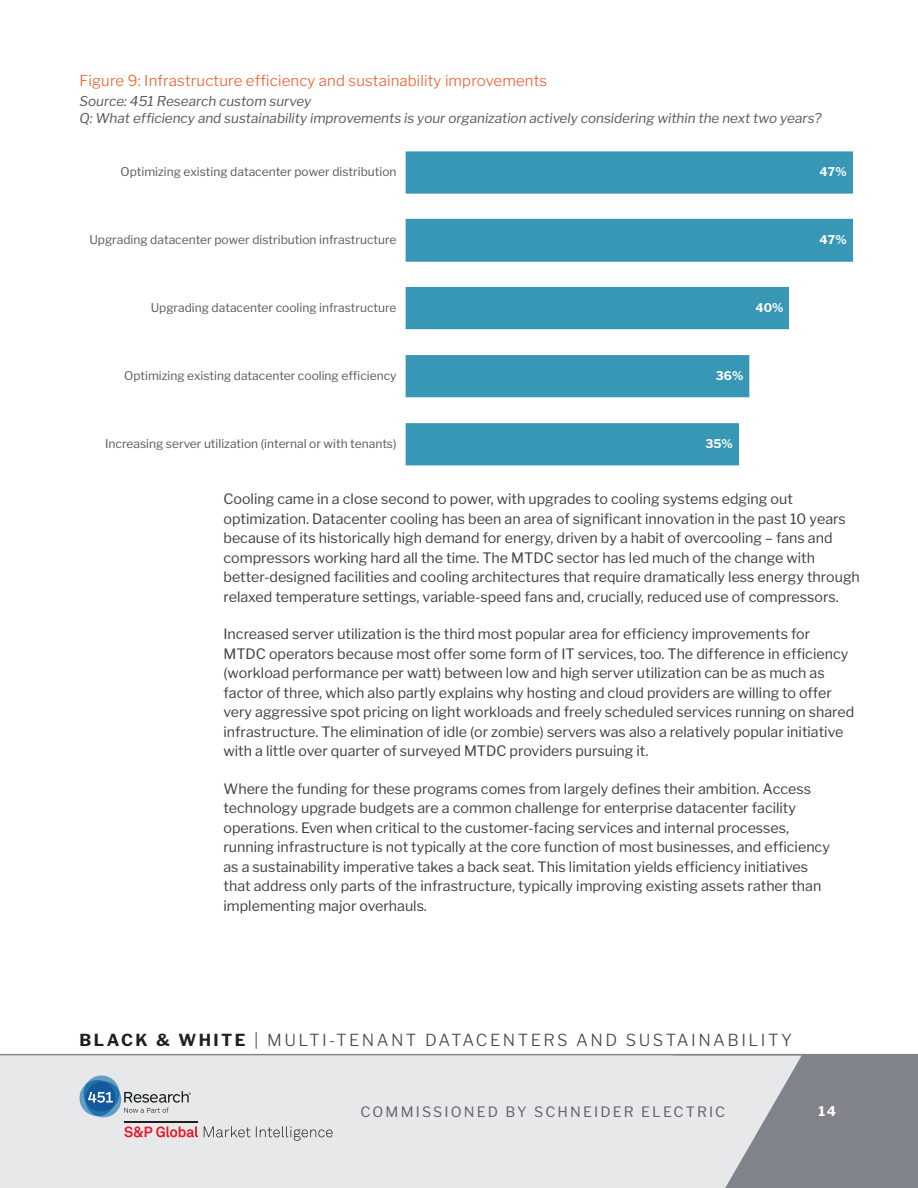
<style>
.page{position:relative;width:918px;height:1188px;background:#fff}
.page>*{position:absolute;margin:0;border:0;box-sizing:border-box;transform-origin:0 0}
.t1{font:300 16.5px "Libre Franklin";letter-spacing:.15em;color:#3e444f}
.Exhibit_Title{font:300 15px "Libre Franklin";letter-spacing:.01em;color:#eb5b28}
.t2{font:14.25px/19.5px "Libre Franklin";color:#3e3e3f}
.t3{font:14.25px "Libre Franklin";letter-spacing:.15em;color:#62656a}
.Exhibit_Source{font:italic 13.5px "Libre Franklin";color:#57585a}
.t4{font:700 13.5px "Libre Franklin";color:#fff}
.t5{font:12px "Libre Franklin";color:#595959}
.t6{font:700 12px "Libre Franklin";color:#fff}
.s1{font-weight:700;color:#231f20}
</style>
<div class="page">
<div style="left:673px;top:1055px;width:245px;height:133px;background:#80838a"></div>
<div style="left:0;top:1055px;width:802px;height:133px;background:#e7e8e9"></div>
<hr style="left:0;top:1054px;width:918px;height:1px;background:#80838a">
<svg style="left:406px;top:151px;width:447px;height:314px;fill:#3897b5"></svg>
<svg style="left:124px;top:1126px;width:74px;height:12px"></svg>
<hr style="left:124px;top:1121px;width:74px;height:2px;background:#231f20">
<svg style="left:204px;top:1126px;width:129px;height:15px;background:#cbcbcc"></svg>
<svg style="left:78px;top:1074px;width:113px;height:45px;background:#aec0ce"></svg>
<p class="Exhibit_Title" style="left:80px;top:72px;width:469px">Figure 9: Infrastructure efficiency and sustainability improvements</p>
<p class="Exhibit_Source" style="left:80px;top:93px;width:233px">Source: 451 Research custom survey</p>
<p class="Exhibit_Source" style="left:80px;top:110px;width:744px">Q: What efficiency and sustainability improvements is your organization actively considering within the next two years?</p>
<p class="t5" style="left:121px;top:164px;width:277px">Optimizing existing datacenter power distribution</p>
<p class="t6" style="left:820px;top:165px;width:29px">47%</p>
<p class="t5" style="left:89px;top:232px;width:309px">Upgrading datacenter power distribution infrastructure</p>
<p class="t6" style="left:820px;top:233px;width:29px">47%</p>
<p class="t5" style="left:151px;top:300px;width:247px">Upgrading datacenter cooling infrastructure</p>
<p class="t6" style="left:756px;top:301px;width:30px">40%</p>
<p class="t5" style="left:124px;top:368px;width:274px">Optimizing existing datacenter cooling efficiency</p>
<p class="t6" style="left:716px;top:369px;width:29px">36%</p>
<p class="t5" style="left:105px;top:436px;width:293px">Increasing server utilization (internal or with tenants)</p>
<p class="t6" style="left:705px;top:437px;width:29px">35%</p>
<p class="t2" style="left:224px;top:489px;width:638px">Cooling came in a close second to power, with upgrades to cooling systems edging out optimization. Datacenter cooling has been an area of significant innovation in the past 10 years because of its historically high demand for energy, driven by a habit of overcooling – fans and compressors working hard all the time. The MTDC sector has led much of the change with better-designed facilities and cooling architectures that require dramatically less energy through relaxed temperature settings, variable-speed fans and, crucially, reduced use of compressors.</p>
<p class="t2" style="left:224px;top:624px;width:632px">Increased server utilization is the third most popular area for efficiency improvements for MTDC operators because most offer some form of IT services, too. The difference in efficiency (workload performance per watt) between low and high server utilization can be as much as factor of three, which also partly explains why hosting and cloud providers are willing to offer very aggressive spot pricing on light workloads and freely scheduled services running on shared infrastructure. The elimination of idle (or zombie) servers was also a relatively popular initiative with a little over quarter of surveyed MTDC providers pursuing it.</p>
<p class="t2" style="left:224px;top:779px;width:608px">Where the funding for these programs comes from largely defines their ambition. Access technology upgrade budgets are a common challenge for enterprise datacenter facility operations. Even when critical to the customer-facing services and internal processes, running infrastructure is not typically at the core function of most businesses, and efficiency as a sustainability imperative takes a back seat. This limitation yields efficiency initiatives that address only parts of the infrastructure, typically improving existing assets rather than implementing major overhauls.</p>
<p class="t1" style="left:80px;top:1030px;width:714px"><span class="s1">BLACK &amp; WHITE</span> | MULTI-TENANT DATACENTERS AND SUSTAINABILITY</p>
<p class="t3" style="left:360px;top:1103px;width:366px">COMMISSIONED BY SCHNEIDER ELECTRIC</p>
<p class="t4" style="left:818px;top:1103px;width:19px">14</p>
</div>
